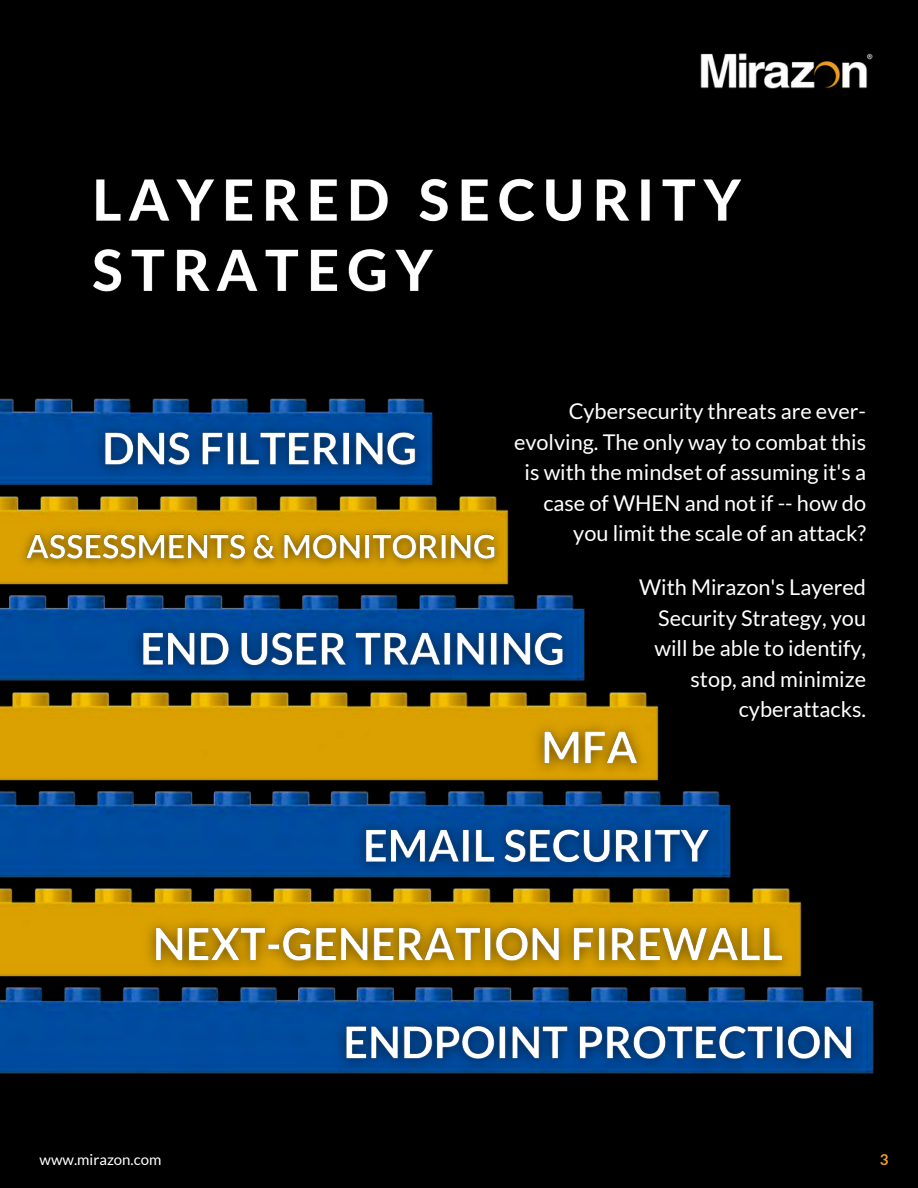
<style>
.page{position:relative;width:918px;height:1188px;background:#000}
.page>*{position:absolute;margin:0;border:0;box-sizing:border-box;transform-origin:0 0}
.t1{font:21.75px/30.3px "Lato";color:#fff;text-align:right}
.t2{font:15px "Lato";color:#fff}
.t3{font:700 15px "Lato";color:#eea129}
</style>
<div class="page">
<img style="left:0;top:987px;width:875px;height:87px">
<img style="left:0;top:888px;width:832px;height:105px">
<img style="left:0;top:791px;width:761px;height:102px">
<img style="left:0;top:692px;width:690px;height:105px">
<img style="left:0;top:595px;width:615px;height:102px">
<img style="left:0;top:496px;width:540px;height:104px">
<img style="left:0;top:398px;width:464px;height:103px">
<img style="left:13px;top:522px;width:497px;height:54px">
<img style="left:86px;top:413px;width:348px;height:73px">
<img style="left:125px;top:614px;width:458px;height:73px">
<img style="left:526px;top:714px;width:131px;height:70px">
<img style="left:347px;top:811px;width:382px;height:72px">
<img style="left:138px;top:909px;width:664px;height:73px">
<img style="left:328px;top:1008px;width:542px;height:66px">
<img style="left:700px;top:53px;width:173px;height:36px">
<img style="left:93px;top:178px;width:649px;height:114px">
<p class="t1" style="left:514px;top:396px;width:354px">Cybersecurity threats are ever&shy;evolving. The only way to combat this is with the mindset of assuming it's a case of WHEN and not if -- how do you limit the scale of an attack?</p>
<p class="t1" style="left:639px;top:572px;width:229px">With Mirazon's Layered<br>Security Strategy, you will be able to identify, stop, and minimize cyberattacks.</p>
<h4 class="t2" style="left:40px;top:1150px;width:123px">www.mirazon.com</h4>
<p class="t3" style="left:880px;top:1150px;width:10px">3</p>
</div>
